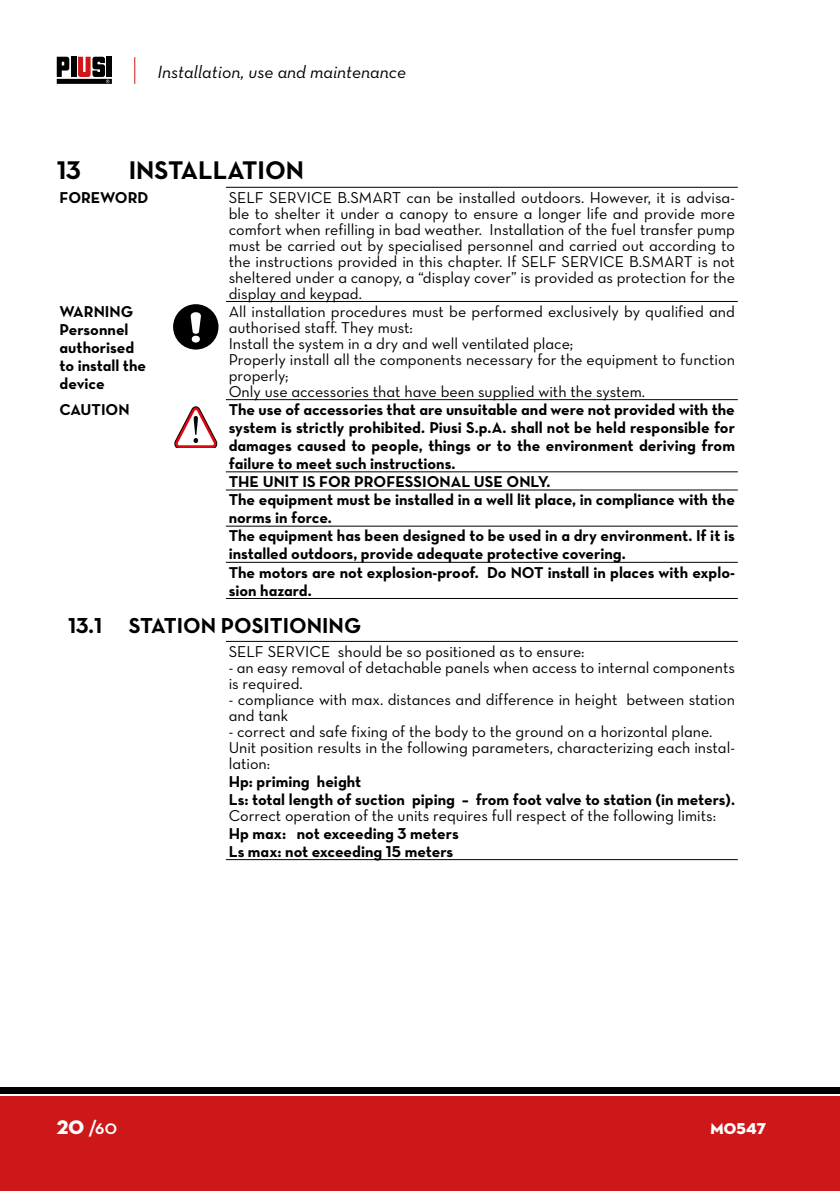
<style>
.page{position:relative;width:840px;height:1191px;background:#fff}
.page>*{position:absolute;margin:0;border:0;box-sizing:border-box;transform-origin:0 0}
.t1{font:26px "Neutraface Text Bold Alt";color:#000}
.t2{font:22px "Neutraface Text Bold Alt";color:#000}
.t3{font:700 20px "Neutraface Display";color:#fff}
.t4{font:18px "Neutraface Text Book Italic Alt";color:#000}
.t5{font:16px/16px "Neutraface Text Book Alt";color:#000}
.t6{font:16px/18px "Neutraface Text Bold Alt";color:#000}
.t7{font:16px "Neutraface Display Titling";letter-spacing:.01em;color:#fff}
.s1{font-family:"Neutraface Display Titling";font-weight:400}
</style>
<div class="page">
<div style="left:0;top:1096px;width:839px;height:95px;background:#cd1719"></div>
<div style="left:0;top:1087px;width:839px;height:6px;background:#000"></div>
<div style="left:71px;top:57px;width:5px;height:20px;background:#000"></div>
<div style="left:107px;top:57px;width:5px;height:20px;background:#000"></div>
<svg style="left:57px;top:57px;width:12px;height:20px"></svg>
<div style="left:57px;top:79px;width:55px;height:5px;background:#000"></div>
<svg style="left:78px;top:57px;width:31px;height:26px"></svg>
<svg style="left:134px;top:57px;width:1px;height:27px"></svg>
<hr style="left:226px;top:187px;width:511px;height:1px;background:#000">
<hr style="left:226px;top:301px;width:511px;height:1px;background:#000">
<hr style="left:226px;top:399px;width:511px;height:1px;background:#000">
<hr style="left:226px;top:471px;width:511px;height:1px;background:#000">
<hr style="left:226px;top:489px;width:511px;height:1px;background:#000">
<hr style="left:226px;top:526px;width:511px;height:1px;background:#000">
<hr style="left:226px;top:562px;width:511px;height:1px;background:#000">
<hr style="left:226px;top:598px;width:511px;height:1px;background:#000">
<div style="left:173px;top:304px;width:45px;height:45px;background:#000;border-radius:50%"></div>
<svg style="left:190px;top:312px;width:11px;height:30px"></svg>
<svg style="left:174px;top:406px;width:43px;height:42px"></svg>
<hr style="left:226px;top:641px;width:511px;height:1px;background:#000">
<hr style="left:226px;top:859px;width:511px;height:1px;background:#000">
<p class="t4" style="left:157px;top:60px;width:250px">Installation, use and maintenance</p>
<h1 class="t1" style="left:57px;top:153px;width:26px">13</h1>
<h1 class="t1" style="left:129px;top:153px;width:177px">INSTALLATION</h1>
<p class="t6" style="left:60px;top:188px;width:90px">FOREWORD</p>
<p class="t5" style="left:228px;top:189px;width:507px;text-align:justify">SELF SERVICE B.SMART can be installed outdoors. However, it is advisa&shy;ble to shelter it under a canopy to ensure a longer life and provide more comfort when refilling in bad weather. Installation of the fuel transfer pump must be carried out by specialised personnel and carried out according to the instructions provided in this chapter. If SELF SERVICE B.SMART is not sheltered under a canopy, a “display cover” is provided as protection for the display and keypad.</p>
<p class="t6" style="left:60px;top:302px;width:88px">WARNING<br>Personnel authorised to install the device</p>
<p class="t5" style="left:228px;top:303px;width:507px">All installation procedures must be performed exclusively by qualified and authorised staff. They must:<br>Install the system in a dry and well ventilated place;<br>Properly install all the components necessary for the equipment to function properly;<br>Only use accessories that have been supplied with the system.</p>
<p class="t6" style="left:60px;top:400px;width:71px">CAUTION</p>
<p class="t6" style="left:228px;top:400px;width:507px">The use of accessories that are unsuitable and were not provided with the system is strictly prohibited. Piusi S.p.A. shall not be held responsible for damages caused to people, things or to the environment deriving from failure to meet such instructions.<br>THE UNIT IS FOR PROFESSIONAL USE ONLY.<br>The equipment must be installed in a well lit place, in compliance with the norms in force.<br>The equipment has been designed to be used in a dry environment. If it is installed outdoors, provide adequate protective covering.<br>The motors are not explosion-proof. Do NOT install in places with explo&shy;sion hazard.</p>
<h2 class="t2" style="left:68px;top:611px;width:294px">13.1 STATION POSITIONING</h2>
<p class="t5" style="left:228px;top:643px;width:357px">SELF SERVICE should be so positioned as to ensure:</p>
<p class="t5" style="left:228px;top:659px;width:507px">- an easy removal of detachable panels when access to internal components is required.</p>
<p class="t5" style="left:228px;top:691px;width:507px">- compliance with max. distances and difference in height between station and tank</p>
<p class="t5" style="left:228px;top:723px;width:507px">- correct and safe fixing of the body to the ground on a horizontal plane.<br>Unit position results in the following parameters, characterizing each instal&shy;lation:</p>
<p class="t6" style="left:228px;top:772px;width:507px">Hp: priming height<br>Ls: total length of suction piping – from foot valve to station (in meters).</p>
<p class="t5" style="left:228px;top:807px;width:488px">Correct operation of the units requires full respect of the following limits:</p>
<p class="t6" style="left:228px;top:824px;width:231px">Hp max: not exceeding 3 meters<br>Ls max: not exceeding 15 meters</p>
<p class="t3" style="left:57px;top:1116px;width:62px"><span class="s1">20</span> /60</p>
<p class="t7" style="left:710px;top:1118px;width:57px">M0547</p>
</div>
